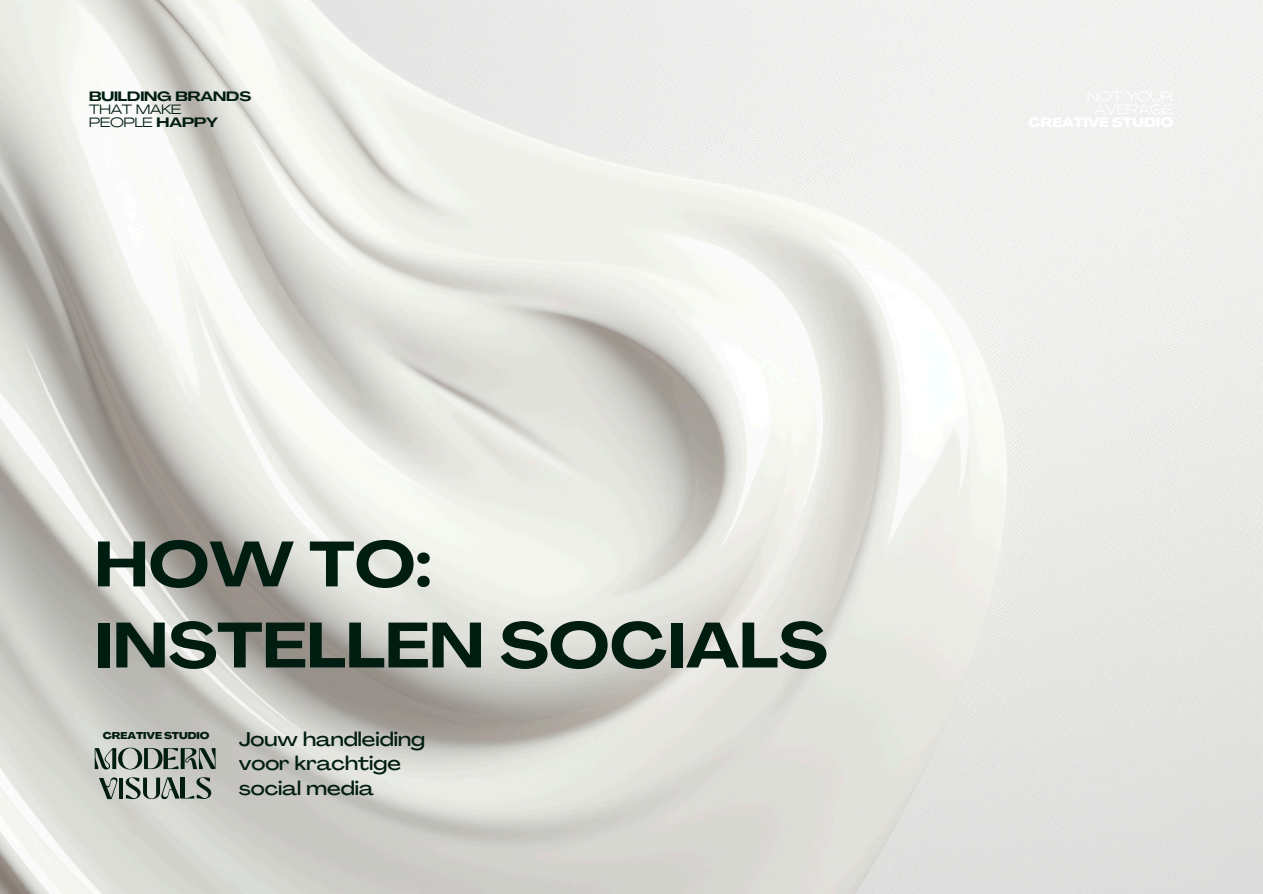
<style>
.page{position:relative;width:1263px;height:894px;background:#fff}
.page>*{position:absolute;margin:0;border:0;box-sizing:border-box;transform-origin:0 0}
.t1{font:700 expanded 63px/81px "Agrandir";color:#011d11}
.t2{font:500 expanded 19.5px/24.8px "Agrandir";color:#011d11}
.t3{font:700 13.35px/13.4px "Agrandir Grand";letter-spacing:-.01em;color:#011d11}
.t4{font:800 expanded 9.75px "Agrandir";letter-spacing:-.01em;color:#011d11}
.s1{font-weight:400}
</style>
<div class="page">
<img style="left:0;top:0;width:1263px;height:893px">
<svg style="left:99px;top:777px;width:18px;height:21px"></svg>
<hr style="left:119px;top:777px;width:4px;height:21px;background:#011d11">
<svg style="left:126px;top:777px;width:85px;height:21px;background:#89938b"></svg>
<svg style="left:95px;top:747px;width:120px;height:22px;background:#7f8a82"></svg>
<h3 class="t3" style="left:89px;top:91px;width:163px">BUILDING BRANDS<br><span class="s1">THAT MAKE<br>PEOPLE</span> HAPPY</h3>
<h1 class="t1" style="left:95px;top:530px;width:734px">HOW TO:<br>INSTELLEN SOCIALS</h1>
<p class="t4" style="left:103px;top:731px;width:108px">CREATIVE STUDIO</p>
<p class="t2" style="left:239px;top:728px;width:188px">Jouw handleiding voor krachtige social media</p>
</div>
